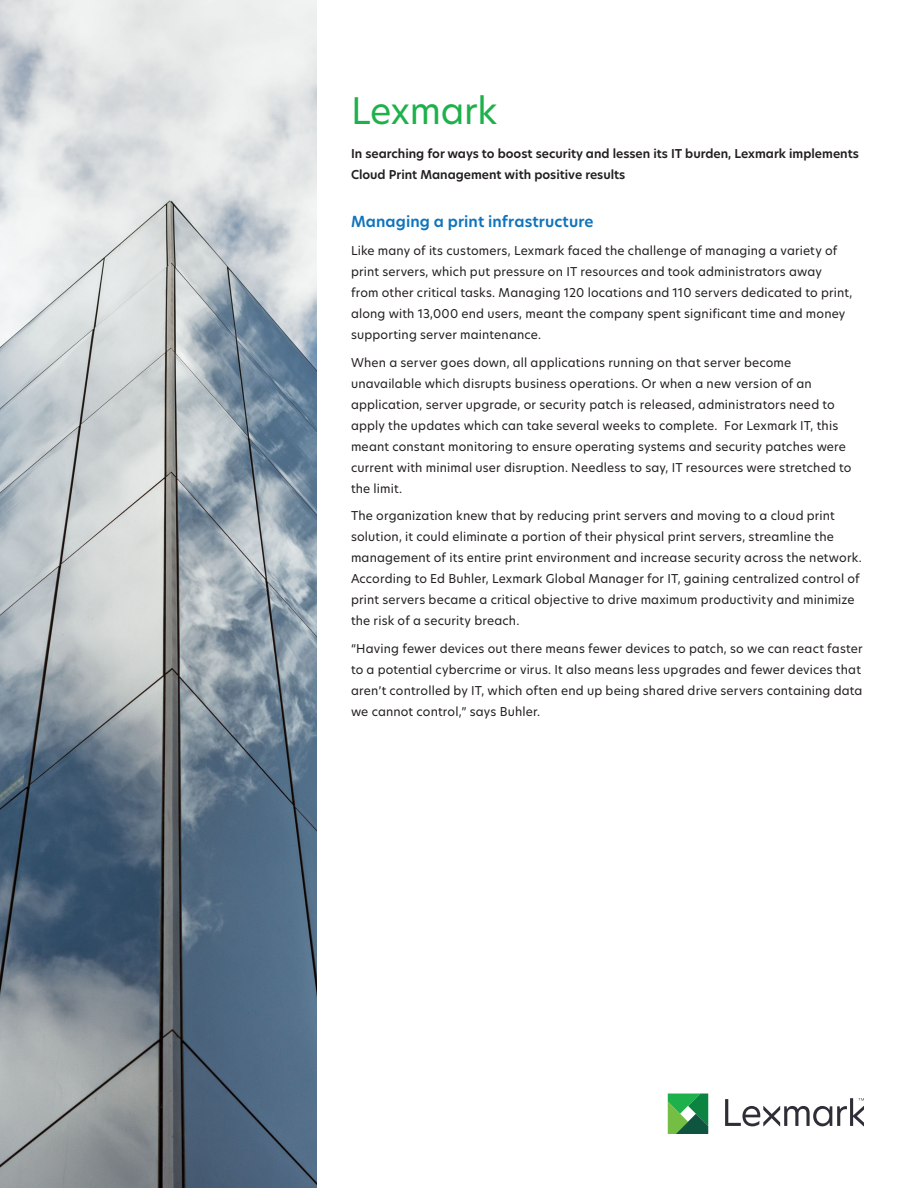
<style>
.page{position:relative;width:918px;height:1188px;background:#fff}
.page>*{position:absolute;margin:0;border:0;box-sizing:border-box;transform-origin:0 0}
.Title_Header{font:36px "TP Hero";letter-spacing:-.01em;color:#1eb14b}
.Body_header_-_level{font:600 15px "TP Hero";letter-spacing:.005em;color:#1074bc}
.Body_Copy{font:12px/21px "TP Hero";letter-spacing:.015em;color:#231f20}
.Introduction_paragra{font:600 12px/21px "TP Hero";color:#231f20}
</style>
<div class="page">
<svg style="left:725px;top:1098px;width:139px;height:28px"></svg>
<svg style="left:668px;top:1094px;width:40px;height:40px;background:#3c9a53"></svg>
<img style="left:0;top:0;width:316px;height:1188px">
<p class="Title_Header" style="left:351px;top:86px;width:148px">Lexmark</p>
<p class="Introduction_paragra" style="left:351px;top:143px;width:509px">In searching for ways to boost security and lessen its IT burden, Lexmark implements<br>Cloud Print Management with positive results</p>
<p class="Body_header_-_level" style="left:351px;top:211px;width:244px">Managing a print infrastructure</p>
<p class="Body_Copy" style="left:351px;top:240px;width:503px">Like many of its customers, Lexmark faced the challenge of managing a variety of print servers, which put pressure on IT resources and took administrators away from other critical tasks. Managing 120 locations and 110 servers dedicated to print, along with 13,000 end users, meant the company spent significant time and money supporting server maintenance.</p>
<p class="Body_Copy" style="left:351px;top:351px;width:502px">When a server goes down, all applications running on that server become unavailable which disrupts business operations. Or when a new version of an application, server upgrade, or security patch is released, administrators need to apply the updates which can take several weeks to complete. For Lexmark IT, this meant constant monitoring to ensure operating systems and security patches were current with minimal user disruption. Needless to say, IT resources were stretched to the limit.</p>
<p class="Body_Copy" style="left:351px;top:505px;width:512px">The organization knew that by reducing print servers and moving to a cloud print solution, it could eliminate a portion of their physical print servers, streamline the management of its entire print environment and increase security across the network.<br>According to Ed Buhler, Lexmark Global Manager for IT, gaining centralized control of print servers became a critical objective to drive maximum productivity and minimize the risk of a security breach.</p>
<p class="Body_Copy" style="left:351px;top:638px;width:513px">“Having fewer devices out there means fewer devices to patch, so we can react faster to a potential cybercrime or virus. It also means less upgrades and fewer devices that aren’t controlled by IT, which often end up being shared drive servers containing data we cannot control,” says Buhler.</p>
</div>
